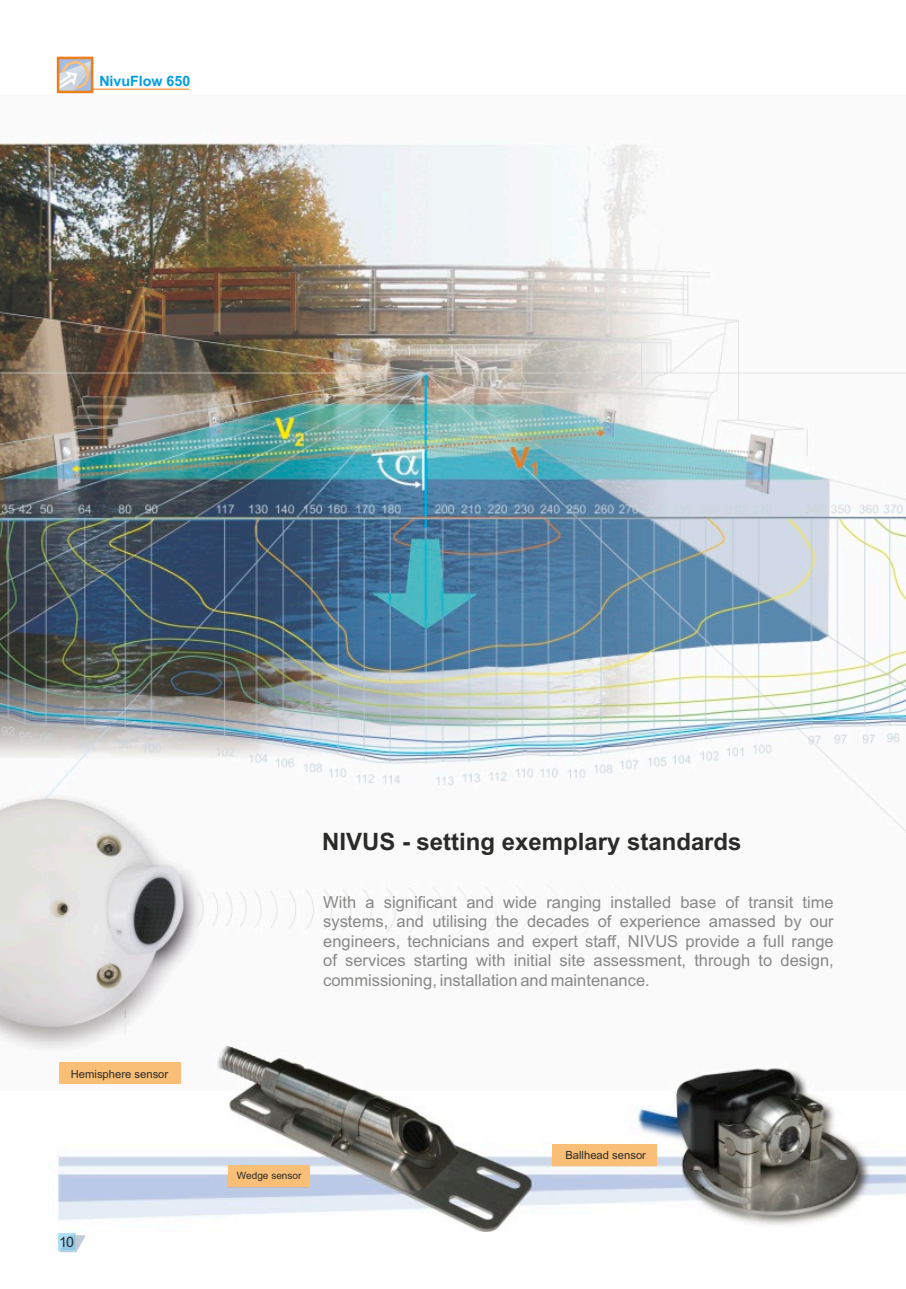
<style>
.page{position:relative;width:906px;height:1289px;background:#fff}
.page>*{position:absolute;margin:0;border:0;box-sizing:border-box;transform-origin:0 0}
.t1{font:700 24px "Arial";color:#2a2a29}
.t2{font:16.5px/19.5px "Arial";color:#888887;text-align:justify}
.t3{font:700 14.25px "Arial";color:#009ee2}
.t4{font:14.25px "Arial";color:#2a2a29}
.t5{font:11.25px "Arial";color:#2a2a29}
.t6{font:10.05px "Arial";color:#2a2a29}
</style>
<div class="page">
<img style="left:0;top:140px;width:906px;height:1091px">
<div style="left:59px;top:1233px;width:17px;height:17px;background:#afdff7"></div>
<svg style="left:59px;top:1235px;width:27px;height:17px"></svg>
<hr style="left:92px;top:89px;width:97px;height:1px;background:#ee7e19">
<svg style="left:61px;top:61px;width:28px;height:28px"></svg>
<div style="left:57px;top:57px;width:36px;height:36px;border:3px solid #ee7e19"></div>
<div style="left:59px;top:1062px;width:121px;height:22px;background:#fabf76"></div>
<div style="left:228px;top:1165px;width:82px;height:21px;background:#fabf76"></div>
<div style="left:552px;top:1144px;width:104px;height:21px;background:#fabf76"></div>
<p class="t3" style="left:99px;top:75px;width:93px">NivuFlow 650</p>
<p class="t5" style="left:71px;top:1069px;width:99px">Hemisphere sensor</p>
<p class="t4" style="left:59px;top:1236px;width:16px">10</p>
<h1 class="t1" style="left:322px;top:832px;width:421px">NIVUS - setting exemplary standards</h1>
<p class="t2" style="left:323px;top:893px;width:512px">With a significant and wide ranging installed base of transit time systems, and utilising the decades of experience amassed by our engineers, technicians and expert staff, NIVUS provide a full range of services starting with initial site assessment, through to design, commissioning, installation and maintenance.</p>
<p class="t6" style="left:237px;top:1171px;width:66px">Wedge sensor</p>
<p class="t5" style="left:565px;top:1150px;width:82px">Ballhead sensor</p>
</div>
